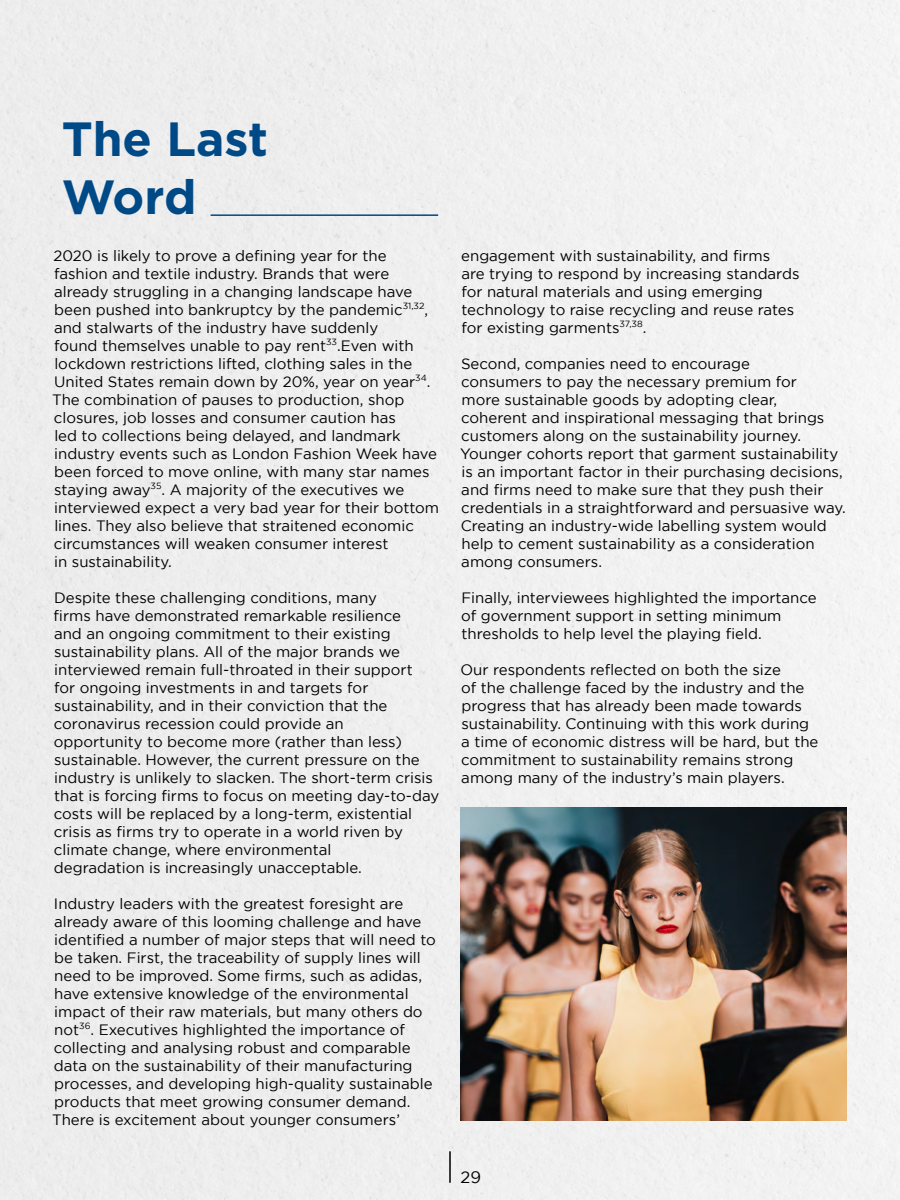
<style>
.page{position:relative;width:900px;height:1200px;background:#efefef}
.page>*{position:absolute;margin:0;border:0;box-sizing:border-box;transform-origin:0 0}
.t1{font:700 48px/57.6px "Gotham";color:#004987}
.t2{font:16.5px "Gotham";color:#000}
.t3{font:15px/18px "Gotham";color:#000}
</style>
<div class="page">
<hr style="left:449px;top:1151px;width:2px;height:32px;background:#000">
<hr style="left:211px;top:214px;width:227px;height:2px;background:#004987">
<img style="left:461px;top:807px;width:386px;height:314px">
<h1 class="t1" style="left:62px;top:110px;width:208px">The Last<br>Word</h1>
<p class="t3" style="left:52px;top:246px;width:388px">2020 is likely to prove a defining year for the fashion and textile industry. Brands that were already struggling in a changing landscape have been pushed into bankruptcy by the pandemic<sup>31,32</sup>, and stalwarts of the industry have suddenly<br>found themselves unable to pay rent<sup>33</sup>.Even with lockdown restrictions lifted, clothing sales in the United States remain down by 20%, year on year<sup>34</sup>.<br>The combination of pauses to production, shop closures, job losses and consumer caution has<br>led to collections being delayed, and landmark industry events such as London Fashion Week have been forced to move online, with many star names staying away<sup>35</sup>. A majority of the executives we interviewed expect a very bad year for their bottom lines. They also believe that straitened economic circumstances will weaken consumer interest<br>in sustainability.</p>
<p class="t3" style="left:54px;top:588px;width:387px">Despite these challenging conditions, many<br>firms have demonstrated remarkable resilience<br>and an ongoing commitment to their existing sustainability plans. All of the major brands we interviewed remain full-throated in their support<br>for ongoing investments in and targets for sustainability, and in their conviction that the coronavirus recession could provide an<br>opportunity to become more (rather than less) sustainable. However, the current pressure on the industry is unlikely to slacken. The short-term crisis that is forcing firms to focus on meeting day-to-day costs will be replaced by a long-term, existential crisis as firms try to operate in a world riven by climate change, where environmental<br>degradation is increasingly unacceptable.</p>
<p class="t3" style="left:52px;top:894px;width:385px">Industry leaders with the greatest foresight are already aware of this looming challenge and have identified a number of major steps that will need to be taken. First, the traceability of supply lines will need to be improved. Some firms, such as adidas, have extensive knowledge of the environmental impact of their raw materials, but many others do not<sup>36</sup>. Executives highlighted the importance of collecting and analysing robust and comparable data on the sustainability of their manufacturing processes, and developing high-quality sustainable products that meet growing consumer demand.<br>There is excitement about younger consumers’</p>
<p class="t3" style="left:461px;top:246px;width:340px">engagement with sustainability, and firms<br>are trying to respond by increasing standards for natural materials and using emerging technology to raise recycling and reuse rates for existing garments<sup>37,38</sup>.</p>
<p class="t3" style="left:460px;top:354px;width:387px">Second, companies need to encourage<br>consumers to pay the necessary premium for<br>more sustainable goods by adopting clear,<br>coherent and inspirational messaging that brings customers along on the sustainability journey.<br>Younger cohorts report that garment sustainability is an important factor in their purchasing decisions, and firms need to make sure that they push their credentials in a straightforward and persuasive way.<br>Creating an industry-wide labelling system would help to cement sustainability as a consideration among consumers.</p>
<p class="t3" style="left:461px;top:588px;width:357px">Finally, interviewees highlighted the importance of government support in setting minimum thresholds to help level the playing field.</p>
<p class="t3" style="left:461px;top:660px;width:359px">Our respondents reflected on both the size<br>of the challenge faced by the industry and the progress that has already been made towards sustainability. Continuing with this work during a time of economic distress will be hard, but the commitment to sustainability remains strong among many of the industry’s main players.</p>
<p class="t2" style="left:460px;top:1168px;width:22px">29</p>
</div>
